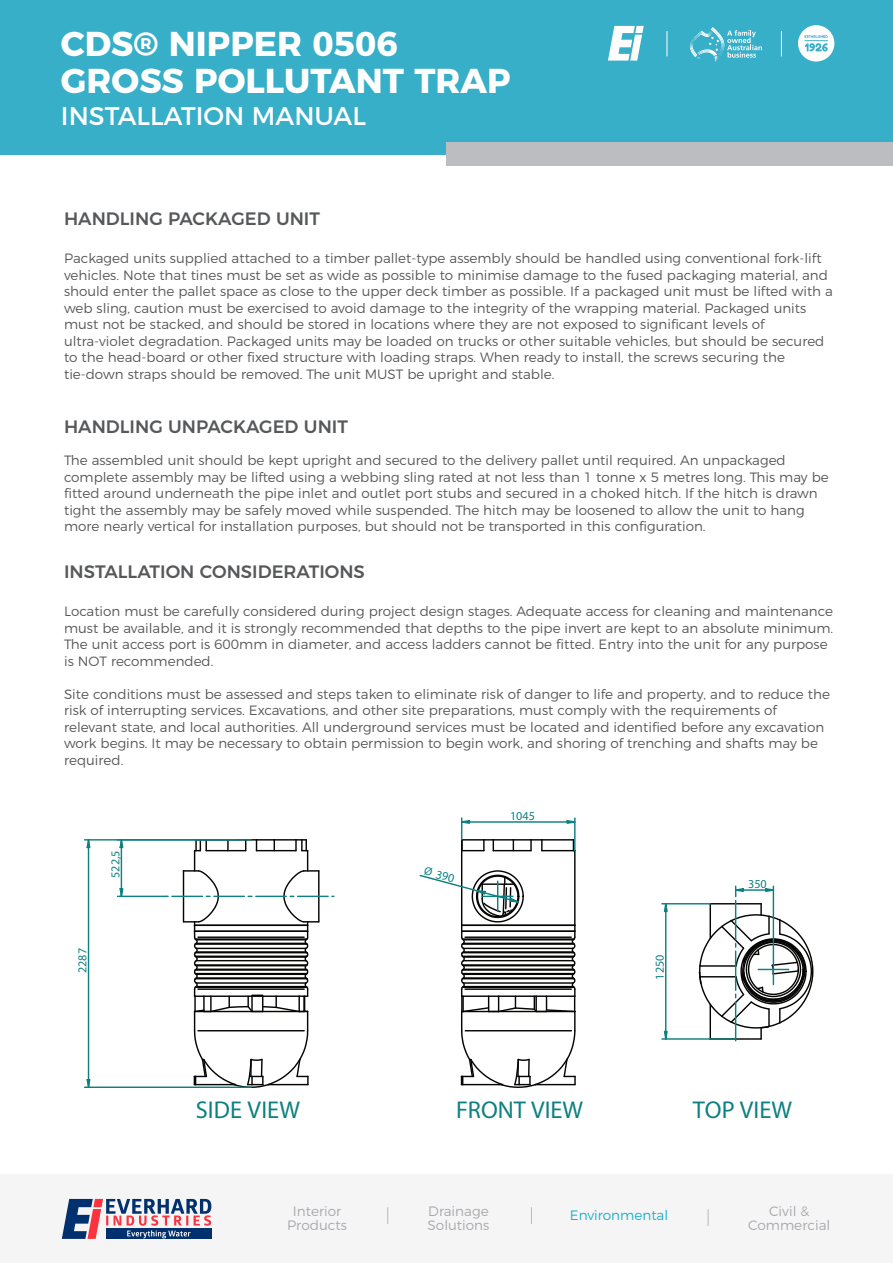
<style>
.page{position:relative;width:893px;height:1263px;background:#fff}
.page>*{position:absolute;margin:0;border:0;box-sizing:border-box;transform-origin:0 0}
.t1{font:700 34.5px/37.5px "Montserrat";color:#fff}
.t2{font:25.5px "Montserrat";color:#fff}
.t3{font:24.3px "Myriad Pro";color:#0e8081}
.t4{font:500 18px "Montserrat";color:#57585a}
.t5{font:300 13.65px/13.6px "Montserrat";color:#a8a9ad;text-align:center}
.t6{font:300 13.65px "Montserrat";color:#1cb0ca}
.t7{font:300 13.5px/16.5px "Montserrat";color:#57585a}
.t8{font:12.15px "Myriad Pro";color:#0e8081}
.s1{font-size:11.7px}
</style>
<div class="page">
<div style="left:0;top:0;width:893px;height:154px;background:#37afc8"></div>
<svg style="left:689px;top:27px;width:73px;height:35px"></svg>
<div style="left:798px;top:25px;width:36px;height:37px;background:#fff;border-radius:50%"></div>
<svg style="left:805px;top:35px;width:23px;height:17px"></svg>
<svg style="left:608px;top:26px;width:36px;height:35px"></svg>
<div style="left:446px;top:142px;width:447px;height:24px;background:#bcbdc0"></div>
<div style="left:0;top:1174px;width:893px;height:89px;background:#f6f5f6"></div>
<svg style="left:62px;top:1199px;width:149px;height:40px"></svg>
<svg style="left:708px;top:1209px;width:1px;height:17px"></svg>
<svg style="left:531px;top:1207px;width:1px;height:17px"></svg>
<svg style="left:387px;top:1207px;width:1px;height:17px"></svg>
<hr style="left:542px;top:839px;width:31px;height:1px;background:#050504">
<hr style="left:542px;top:850px;width:33px;height:1px;background:#050504">
<hr style="left:574px;top:850px;width:2px;height:75px;background:#050504">
<hr style="left:461px;top:840px;width:1px;height:85px;background:#050504">
<hr style="left:710px;top:1038px;width:51px;height:2px;background:#050504">
<hr style="left:710px;top:903px;width:51px;height:1px;background:#050504">
<svg style="left:86px;top:1078px;width:5px;height:8px"></svg>
<svg style="left:86px;top:840px;width:5px;height:9px"></svg>
<hr style="left:85px;top:1086px;width:166px;height:2px;background:#0e8081">
<hr style="left:85px;top:839px;width:166px;height:1px;background:#0e8081">
<hr style="left:88px;top:840px;width:1px;height:247px;background:#0e8081">
<hr style="left:172px;top:896px;width:30px;height:1px;background:#0e8081">
<svg style="left:183px;top:839px;width:136px;height:249px"></svg>
<hr style="left:298px;top:896px;width:30px;height:1px;background:#0e8081">
<svg style="left:119px;top:887px;width:5px;height:11px"></svg>
<svg style="left:119px;top:840px;width:5px;height:9px"></svg>
<hr style="left:118px;top:896px;width:48px;height:1px;background:#0e8081">
<hr style="left:118px;top:839px;width:119px;height:1px;background:#0e8081">
<hr style="left:121px;top:840px;width:1px;height:56px;background:#0e8081">
<svg style="left:663px;top:1030px;width:5px;height:8px"></svg>
<svg style="left:663px;top:904px;width:6px;height:9px"></svg>
<hr style="left:662px;top:1038px;width:74px;height:2px;background:#0e8081">
<hr style="left:662px;top:903px;width:48px;height:1px;background:#0e8081">
<hr style="left:665px;top:904px;width:1px;height:135px;background:#0e8081">
<svg style="left:566px;top:820px;width:7px;height:4px"></svg>
<svg style="left:461px;top:818px;width:82px;height:33px"></svg>
<hr style="left:574px;top:818px;width:2px;height:33px;background:#0e8081">
<hr style="left:462px;top:821px;width:113px;height:2px;background:#0e8081">
<hr style="left:735px;top:900px;width:1px;height:40px;background:#0e8081">
<svg style="left:698px;top:904px;width:116px;height:135px"></svg>
<hr style="left:735px;top:1002px;width:1px;height:39px;background:#0e8081">
<hr style="left:758px;top:969px;width:31px;height:1px;background:#0e8081">
<hr style="left:773px;top:954px;width:1px;height:30px;background:#0e8081">
<svg style="left:765px;top:887px;width:10px;height:6px"></svg>
<svg style="left:734px;top:886px;width:10px;height:11px"></svg>
<hr style="left:773px;top:886px;width:1px;height:68px;background:#0e8081">
<hr style="left:736px;top:889px;width:37px;height:2px;background:#0e8081">
<svg style="left:419px;top:869px;width:157px;height:219px"></svg>
<hr style="left:482px;top:896px;width:31px;height:1px;background:#0e8081">
<hr style="left:497px;top:881px;width:1px;height:30px;background:#0e8081">
<h1 class="t1" style="left:61px;top:22px;width:451px">CDS® NIPPER 0506<br>GROSS POLLUTANT TRAP</h1>
<h2 class="t2" style="left:61px;top:95px;width:307px">INSTALLATION MANUAL</h2>
<h3 class="t4" style="left:64px;top:204px;width:257px">HANDLING PACKAGED UNIT</h3>
<p class="t7" style="left:64px;top:249px;width:770px">Packaged units supplied attached to a timber pallet-type assembly should be handled using conventional fork-lift vehicles. Note that tines must be set as wide as possible to minimise damage to the fused packaging material, and should enter the pallet space as close to the upper deck timber as possible. If a packaged unit must be lifted with a web sling, caution must be exercised to avoid damage to the integrity of the wrapping material. Packaged units must not be stacked, and should be stored in locations where they are not exposed to significant levels of ultra-violet degradation. Packaged units may be loaded on trucks or other suitable vehicles, but should be secured to the head-board or other fixed structure with loading straps. When ready to install, the screws securing the tie-down straps should be removed. The unit MUST be upright and stable.</p>
<h3 class="t4" style="left:64px;top:412px;width:285px">HANDLING UNPACKAGED UNIT</h3>
<p class="t7" style="left:64px;top:451px;width:766px">The assembled unit should be kept upright and secured to the delivery pallet until required. An unpackaged complete assembly may be lifted using a webbing sling rated at not less than 1 tonne x 5 metres long. This may be fitted around underneath the pipe inlet and outlet port stubs and secured in a choked hitch. If the hitch is drawn tight the assembly may be safely moved while suspended. The hitch may be loosened to allow the unit to hang more nearly vertical for installation purposes, but should not be transported in this configuration.</p>
<h3 class="t4" style="left:64px;top:557px;width:302px">INSTALLATION CONSIDERATIONS</h3>
<p class="t7" style="left:64px;top:602px;width:771px">Location must be carefully considered during project design stages. Adequate access for cleaning and maintenance must be available, and it is strongly recommended that depths to the pipe invert are kept to an absolute minimum.<br>The unit access port is 600mm in diameter, and access ladders cannot be fitted. Entry into the unit for any purpose is NOT recommended.</p>
<p class="t7" style="left:64px;top:684px;width:767px">Site conditions must be assessed and steps taken to eliminate risk of danger to life and property, and to reduce the risk of interrupting services. Excavations, and other site preparations, must comply with the requirements of relevant state, and local authorities. All underground services must be located and identified before any excavation work begins. It may be necessary to obtain permission to begin work, and shoring of trenching and shafts may be required.</p>
<p class="t8" style="left:108px;top:878px;width:29px;rotate:-90deg">522,5</p>
<p class="t8" style="left:75px;top:973px;width:26px;rotate:-90deg">2287</p>
<p class="t8" style="left:426px;top:863px;width:32px;rotate:15deg"><span class="s1">Ø</span> 390</p>
<p class="t8" style="left:510px;top:808px;width:26px">1045</p>
<p class="t8" style="left:652px;top:980px;width:26px;rotate:-90deg">1250</p>
<p class="t8" style="left:748px;top:877px;width:20px">350</p>
<h3 class="t3" style="left:196px;top:1094px;width:106px">SIDE VIEW</h3>
<h3 class="t3" style="left:456px;top:1094px;width:129px">FRONT VIEW</h3>
<h3 class="t3" style="left:693px;top:1094px;width:101px">TOP VIEW</h3>
<p class="t5" style="left:287px;top:1203px;width:61px">Interior<br>Products</p>
<p class="t6" style="left:570px;top:1204px;width:100px">Environmental</p>
<p class="t5" style="left:748px;top:1203px;width:84px">Civil &amp;<br>Commercial</p>
<p class="t5" style="left:428px;top:1203px;width:63px;text-align:left">Drainage<br>Solutions</p>
</div>
